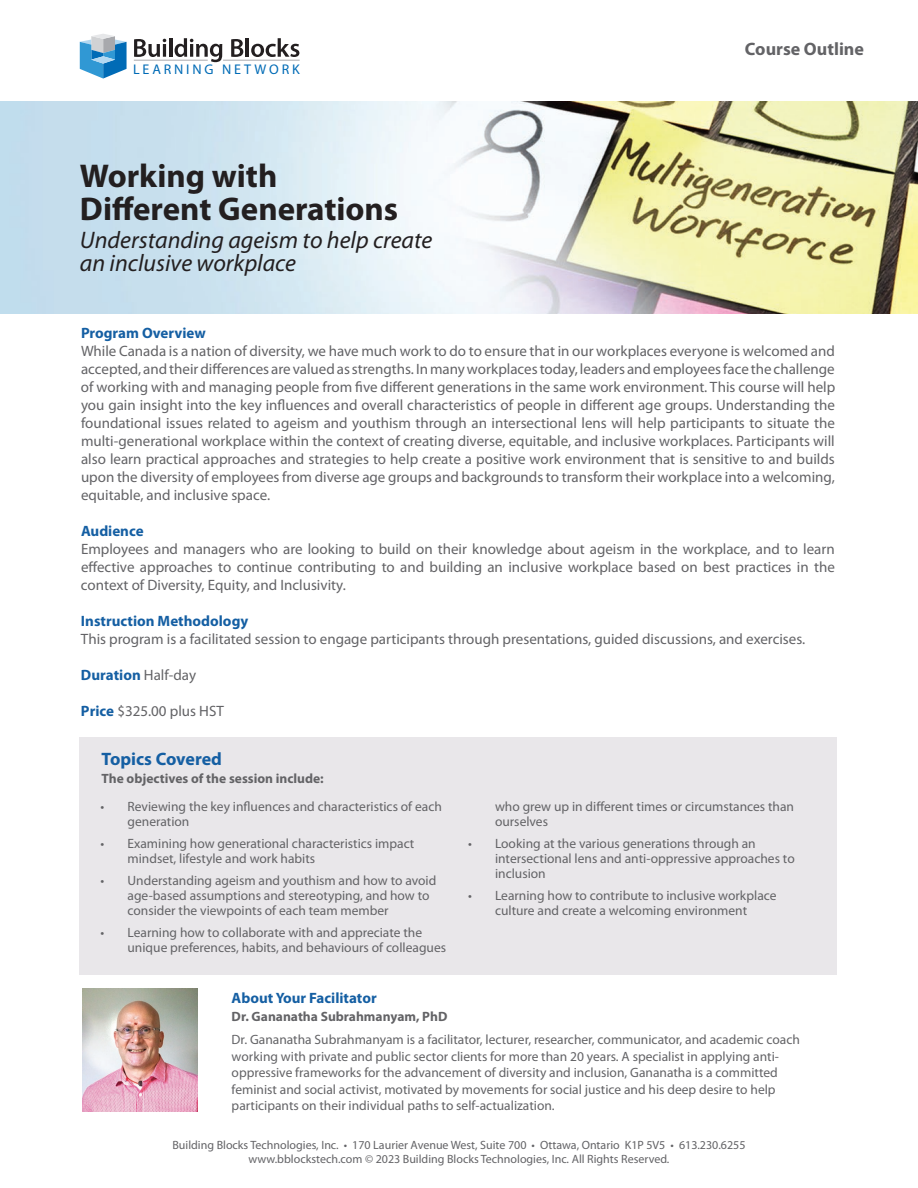
<style>
.page{position:relative;width:918px;height:1188px;background:#fff}
.page>*{position:absolute;margin:0;border:0;box-sizing:border-box;transform-origin:0 0}
.t1{font:700 33px/33px "Myriad Pro";color:#231f20}
.t2{font:italic 24px/22.5px "Myriad Pro";color:#231f20}
.t3{font:700 18px "Myriad Pro";color:#155fa3}
.t4{font:700 18px "Myriad Pro";color:#636366}
.t5{font:15px/18px "Myriad Pro";color:#636366;text-align:justify}
.t6{font:700 15px "Myriad Pro";color:#155fa3}
.t7{font:14.1px "Myriad Pro";letter-spacing:.2em;color:#006bb6}
.t8{font:13.5px/15px "Myriad Pro";color:#636366}
.t9{font:700 13.5px "Myriad Pro";color:#636366}
.t10{font:12px/14.4px "Myriad Pro";color:#636366;text-align:center}
.s1{font-weight:400;color:#636366}
.s2{font-weight:700;color:#155fa3}
</style>
<div class="page">
<img style="left:0;top:102px;width:918px;height:211px">
<svg style="left:80px;top:34px;width:47px;height:45px"></svg>
<svg style="left:134px;top:39px;width:32px;height:18px"></svg>
<hr style="left:169px;top:38px;width:3px;height:19px;background:#231f20">
<svg style="left:175px;top:38px;width:47px;height:24px"></svg>
<svg style="left:231px;top:39px;width:12px;height:18px"></svg>
<hr style="left:246px;top:38px;width:3px;height:19px;background:#231f20">
<svg style="left:251px;top:38px;width:48px;height:19px"></svg>
<hr style="left:134px;top:60px;width:74px;height:1px;background:#a8a9ad">
<hr style="left:223px;top:60px;width:77px;height:1px;background:#a8a9ad">
<div style="left:80px;top:737px;width:757px;height:238px;background:#e9e7ea"></div>
<img style="left:82px;top:989px;width:115px;height:122px">
<p class="t7" style="left:133px;top:61px;width:168px">LEARNING NETWORK</p>
<h1 class="t1" style="left:80px;top:158px;width:320px">Working with<br>Different Generations</h1>
<h2 class="t2" style="left:80px;top:229px;width:354px">Understanding ageism to help create an inclusive workplace</h2>
<p class="t4" style="left:745px;top:37px;width:121px">Course Outline</p>
<p class="t6" style="left:81px;top:323px;width:126px">Program Overview</p>
<p class="t5" style="left:81px;top:342px;width:756px">While Canada is a nation of diversity, we have much work to do to ensure that in our workplaces everyone is welcomed and accepted, and their differences are valued as strengths. In many workplaces today, leaders and employees face the challenge of working with and managing people from five different generations in the same work environment. This course will help you gain insight into the key influences and overall characteristics of people in different age groups. Understanding the foundational issues related to ageism and youthism through an intersectional lens will help participants to situate the multi-generational workplace within the context of creating diverse, equitable, and inclusive workplaces. Participants will also learn practical approaches and strategies to help create a positive work environment that is sensitive to and builds upon the diversity of employees from diverse age groups and backgrounds to transform their workplace into a welcoming, equitable, and inclusive space.</p>
<p class="t6" style="left:81px;top:521px;width:64px">Audience</p>
<p class="t5" style="left:81px;top:540px;width:755px">Employees and managers who are looking to build on their knowledge about ageism in the workplace, and to learn effective approaches to continue contributing to and building an inclusive workplace based on best practices in the context of Diversity, Equity, and Inclusivity.</p>
<p class="t6" style="left:81px;top:611px;width:169px">Instruction Methodology</p>
<p class="t5" style="left:81px;top:630px;width:726px">This program is a facilitated session to engage participants through presentations, guided discussions, and exercises.</p>
<p class="t6" style="left:81px;top:665px;width:117px">Duration <span class="s1">Half-day</span></p>
<p class="t5" style="left:81px;top:702px;width:144px"><span class="s2">Price</span> $325.00 plus HST</p>
<p class="t3" style="left:102px;top:747px;width:122px">Topics Covered</p>
<p class="t9" style="left:102px;top:770px;width:224px">The objectives of the session include:</p>
<p class="t8" style="left:128px;top:799px;width:316px;text-indent:-27px">• Reviewing the key influences and characteristics of each generation</p>
<p class="t8" style="left:128px;top:836px;width:288px;text-indent:-27px">• Examining how generational characteristics impact mindset, lifestyle and work habits</p>
<p class="t8" style="left:128px;top:873px;width:310px;text-indent:-27px">• Understanding ageism and youthism and how to avoid age-based assumptions and stereotyping, and how to consider the viewpoints of each team member</p>
<p class="t8" style="left:128px;top:924px;width:320px;text-indent:-27px">• Learning how to collaborate with and appreciate the unique preferences, habits, and behaviours of colleagues</p>
<p class="t8" style="left:495px;top:799px;width:301px">who grew up in different times or circumstances than ourselves</p>
<p class="t8" style="left:495px;top:836px;width:301px;text-indent:-27px">• Looking at the various generations through an intersectional lens and anti-oppressive approaches to inclusion</p>
<p class="t8" style="left:468px;top:888px;width:310px;text-align:center">• Learning how to contribute to inclusive workplace culture and create a welcoming environment</p>
<p class="t6" style="left:232px;top:988px;width:147px">About Your Facilitator</p>
<p class="t9" style="left:232px;top:1007px;width:217px">Dr. Gananatha Subrahmanyam, PhD</p>
<p class="t8" style="left:232px;top:1031px;width:570px;line-height:16.5px">Dr. Gananatha Subrahmanyam is a facilitator, lecturer, researcher, communicator, and academic coach working with private and public sector clients for more than 20 years. A specialist in applying anti&shy;oppressive frameworks for the advancement of diversity and inclusion, Gananatha is a committed feminist and social activist, motivated by movements for social justice and his deep desire to help participants on their individual paths to self-actualization.</p>
<p class="t10" style="left:172px;top:1137px;width:575px">Building Blocks Technologies, Inc. • 170 Laurier Avenue West, Suite 700 • Ottawa, Ontario K1P 5V5 • 613.230.6255 www.bblockstech.com © 2023 Building Blocks Technologies, Inc. All Rights Reserved.</p>
</div>
